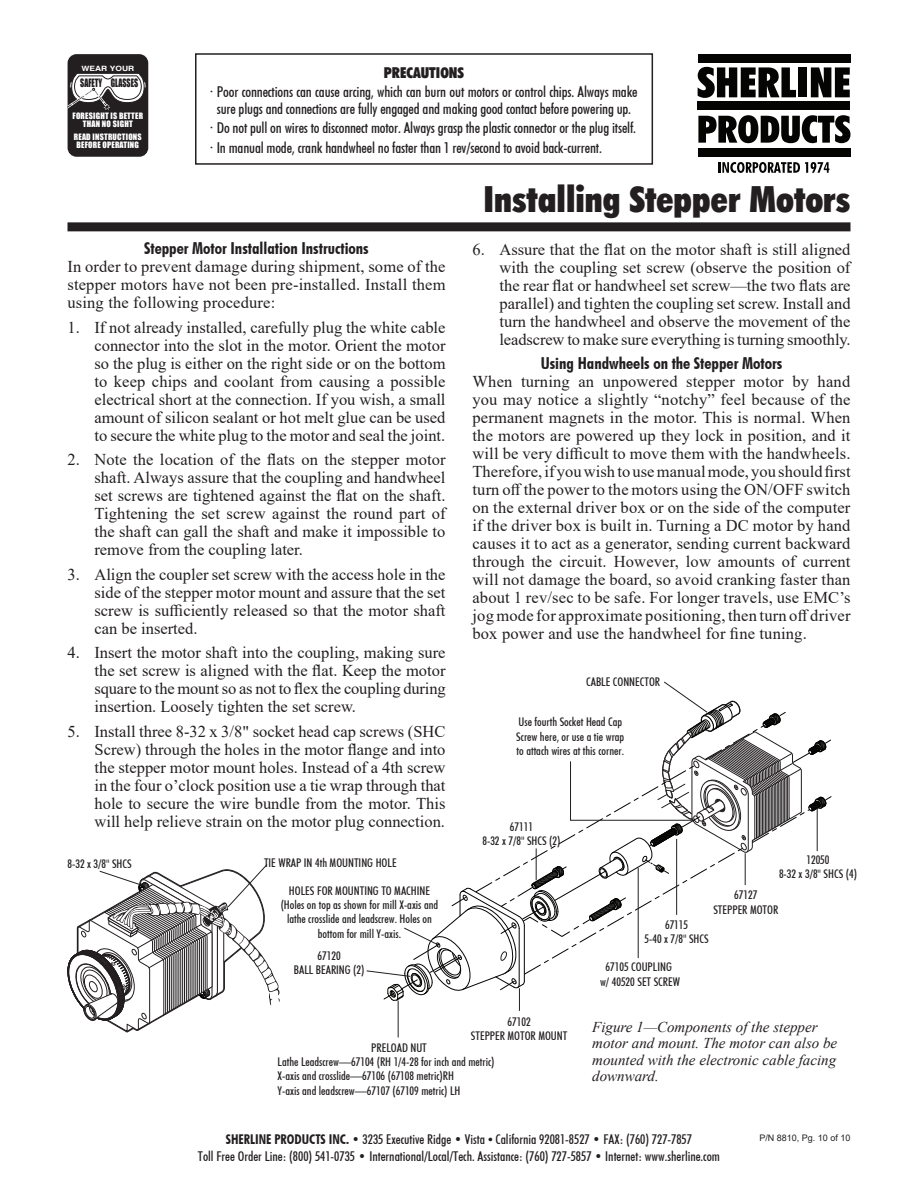
<style>
.page{position:relative;width:918px;height:1188px;background:#fff}
.page>*{position:absolute;margin:0;border:0;box-sizing:border-box;transform-origin:0 0}
.t1{font:36px "Futuri Condensed Extra Bold SWFTE";color:#231f20}
.numbers_indent{font:16.5px/18px "Times New Roman";color:#231f20;text-align:justify}
.Body_text{font:16.5px/18px "Times New Roman";letter-spacing:.01em;color:#231f20;text-align:justify}
.Subhead_2{font:16.5px "Futuri Condensed Bold SWFTE";color:#231f20}
.t2{font:15px/16.5px "Futuri Condensed Regular SWFTE";letter-spacing:-.01em;color:#231f20;text-align:center}
.t3{font:italic 15px/16.5px "Times New Roman";color:#231f20}
.t4{font:15px "Futuri Condensed Extra Bold SWFTE";color:#231f20}
.t5{font:13.5px/16.5px "Futuri Condensed Regular SWFTE";color:#231f20;text-align:center}
.t6{font:12px/14.4px "Futuri Condensed Regular SWFTE";color:#231f20;text-align:center}
.t7{font:10.65px "Impact";color:#231f20;scale:.75 1}
.t8{font:9px "Arial";color:#231f20}
.t9{font:8.1px/8.1px "Impact";letter-spacing:.025em;color:#fff;text-align:center}
.t10{font:700 7.35px "Helvetica";color:#fff;scale:1.17 1}
.s1{font-family:"Futuri Condensed Bold SWFTE"}
.s2{font-family:"Futuri Condensed Extra Bold SWFTE"}
.s3{font-family:"Times"}
</style>
<div class="page">
<div style="left:68px;top:54px;width:80px;height:103px;background:#231f20;border-radius:9px"></div>
<svg style="left:67px;top:73px;width:79px;height:37px"></svg>
<svg style="left:698px;top:67px;width:98px;height:31px"></svg>
<div style="left:799px;top:67px;width:8px;height:30px;background:#040503"></div>
<svg style="left:811px;top:67px;width:39px;height:30px"></svg>
<svg style="left:698px;top:115px;width:152px;height:28px"></svg>
<div style="left:698px;top:102px;width:152px;height:8px;background:#040503"></div>
<div style="left:698px;top:148px;width:152px;height:8px;background:#040503"></div>
<div style="left:698px;top:54px;width:152px;height:9px;background:#040503"></div>
<svg style="left:718px;top:162px;width:111px;height:11px"></svg>
<div style="left:68px;top:222px;width:782px;height:9px;background:#231f20"></div>
<div style="left:195px;top:53px;width:458px;height:112px;border:2px solid #231f20"></div>
<hr style="left:398px;top:1001px;width:1px;height:36px;background:#231f20">
<svg style="left:366px;top:681px;width:466px;height:330px"></svg>
<svg style="left:67px;top:864px;width:213px;height:169px"></svg>
<p class="t10" style="left:82px;top:64px;width:47px">WEAR YOUR</p>
<p class="t7" style="left:80px;top:75px;width:79px">SAFETY GLASSES</p>
<p class="t9" style="left:73px;top:112px;width:72px">FORESIGHT IS BETTER<br>THAN NO SIGHT</p>
<p class="t9" style="left:74px;top:133px;width:69px">READ INSTRUCTIONS<br>BEFORE OPERATING</p>
<p class="t4" style="left:384px;top:62px;width:82px">PRECAUTIONS</p>
<p class="t2" style="left:210px;top:83px;width:429px">• Poor connections can cause arcing, which can burn out motors or control chips. Always make sure plugs and connections are fully engaged and making good contact before powering up.</p>
<p class="t2" style="left:210px;top:120px;width:428px">• Do not pull on wires to disconnect motor. Always grasp the plastic connector or the plug itself.</p>
<p class="t2" style="left:210px;top:139px;width:393px">• In manual mode, crank handwheel no faster than 1 rev/second to avoid back-current.</p>
<p class="t1" style="left:484px;top:174px;width:368px">Installing Stepper Motors</p>
<p class="Subhead_2" style="left:144px;top:238px;width:226px">Stepper Motor Installation Instructions</p>
<p class="Body_text" style="left:68px;top:257px;width:380px">In order to prevent damage during shipment, some of the stepper motors have not been pre-installed. Install them using the following procedure:</p>
<p class="numbers_indent" style="left:94px;top:318px;width:353px;text-indent:-27px">1. If not already installed, carefully plug the white cable connector into the slot in the motor. Orient the motor so the plug is either on the right side or on the bottom to keep chips and coolant from causing a possible electrical short at the connection. If you wish, a small amount of silicon sealant or hot melt glue can be used to secure the white plug to the motor and seal the joint.</p>
<p class="numbers_indent" style="left:94px;top:450px;width:353px;text-indent:-27px">2. Note the location of the flats on the stepper motor shaft. Always assure that the coupling and handwheel set screws are tightened against the flat on the shaft.<br>Tightening the set screw against the round part of the shaft can gall the shaft and make it impossible to remove from the coupling later.</p>
<p class="numbers_indent" style="left:94px;top:565px;width:353px;text-indent:-27px">3. Align the coupler set screw with the access hole in the side of the stepper motor mount and assure that the set screw is sufficiently released so that the motor shaft can be inserted.</p>
<p class="numbers_indent" style="left:94px;top:643px;width:353px;text-indent:-27px">4. Insert the motor shaft into the coupling, making sure the set screw is aligned with the flat. Keep the motor square to the mount so as not to flex the coupling during insertion. Loosely tighten the set screw.</p>
<p class="numbers_indent" style="left:94px;top:722px;width:353px;text-indent:-27px">5. Install three 8-32 x 3/8" socket head cap screws (SHC Screw) through the holes in the motor flange and into the stepper motor mount holes. Instead of a 4th screw in the four o’clock position use a tie wrap through that hole to secure the wire bundle from the motor. This will help relieve strain on the motor plug connection.</p>
<p class="numbers_indent" style="left:500px;top:240px;width:353px;text-indent:-27px">6. Assure that the flat on the motor shaft is still aligned with the coupling set screw (observe the position of the rear flat or handwheel set screw—the two flats are parallel) and tighten the coupling set screw. Install and turn the handwheel and observe the movement of the leadscrew to make sure everything is turning smoothly.</p>
<p class="Subhead_2" style="left:541px;top:352px;width:243px">Using Handwheels on the Stepper Motors</p>
<p class="Body_text" style="left:472px;top:372px;width:380px">When turning an unpowered stepper motor by hand you may notice a slightly “notchy” feel because of the permanent magnets in the motor. This is normal. When the motors are powered up they lock in position, and it will be very difficult to move them with the handwheels.<br>Therefore, if you wish to use manual mode, you should first turn off the power to the motors using the ON/OFF switch on the external driver box or on the side of the computer if the driver box is built in. Turning a DC motor by hand causes it to act as a generator, sending current backward through the circuit. However, low amounts of current will not damage the board, so avoid cranking faster than about 1 rev/sec to be safe. For longer travels, use EMC’s jog mode for approximate positioning, then turn off driver box power and use the handwheel for fine tuning.</p>
<p class="t6" style="left:586px;top:674px;width:75px">CABLE CONNECTOR</p>
<p class="t6" style="left:516px;top:715px;width:110px;text-align:left">Use fourth Socket Head Cap<br>Screw here, or use a tie wrap to attach wires at this corner.</p>
<p class="t6" style="left:510px;top:819px;width:25px">67111</p>
<p class="t6" style="left:482px;top:833px;width:79px">8-32 x 7/8" SHCS (2)</p>
<p class="t6" style="left:68px;top:856px;width:66px">8-32 x 3/8" SHCS</p>
<p class="t6" style="left:264px;top:856px;width:134px">TIE WRAP IN 4th MOUNTING HOLE</p>
<p class="t6" style="left:806px;top:852px;width:25px">12050</p>
<p class="t6" style="left:779px;top:867px;width:79px">8-32 x 3/8" SHCS (4)</p>
<p class="t6" style="left:289px;top:883px;width:143px">HOLES FOR MOUNTING TO MACHINE</p>
<p class="t6" style="left:281px;top:897px;width:159px">(Holes on top as shown for mill X-axis and lathe crosslide and leadscrew. Holes on bottom for mill Y-axis.</p>
<p class="t6" style="left:734px;top:888px;width:25px">67127</p>
<p class="t6" style="left:713px;top:902px;width:67px">STEPPER MOTOR</p>
<p class="t6" style="left:665px;top:917px;width:25px">67115</p>
<p class="t6" style="left:644px;top:931px;width:66px">5-40 x 7/8" SHCS</p>
<p class="t6" style="left:318px;top:948px;width:25px">67120</p>
<p class="t6" style="left:294px;top:963px;width:72px">BALL BEARING (2)</p>
<p class="t6" style="left:600px;top:960px;width:81px">67105 COUPLING<br>w/ 40520 SET SCREW</p>
<p class="t6" style="left:508px;top:1014px;width:25px">67102</p>
<p class="t6" style="left:471px;top:1028px;width:98px">STEPPER MOTOR MOUNT</p>
<p class="t6" style="left:371px;top:1040px;width:57px">PRELOAD NUT</p>
<p class="t6" style="left:278px;top:1055px;width:219px">Lathe Leadscrew—67104 (RH 1/4-28 for inch and metric)</p>
<p class="t6" style="left:278px;top:1069px;width:178px">X-axis and crosslide—67106 (67108 metric)RH</p>
<p class="t6" style="left:278px;top:1083px;width:184px">Y-axis and leadscrew—67107 (67109 metric) LH</p>
<p class="t3" style="left:592px;top:1018px;width:246px">Figure 1—Components of the stepper motor and mount. The motor can also be mounted with the electronic cable facing downward.</p>
<p class="t5" style="left:198px;top:1131px;width:524px"><span class="s1">SHERLINE PRODUCTS INC.</span> <span class="s2">•</span> 3235 Executive Ridge <span class="s2">•</span> Vista <span class="s3">•</span> California 92081-8527 <span class="s2">•</span> FAX: (760) 727-7857<br>Toll Free Order Line: (800) 541-0735 <span class="s2">•</span> International/Local/Tech. Assistance: (760) 727-5857 <span class="s2">•</span> Internet: www.sherline.com</p>
<p class="t8" style="left:759px;top:1131px;width:93px">P/N 8810, Pg. 10 of 10</p>
</div>
